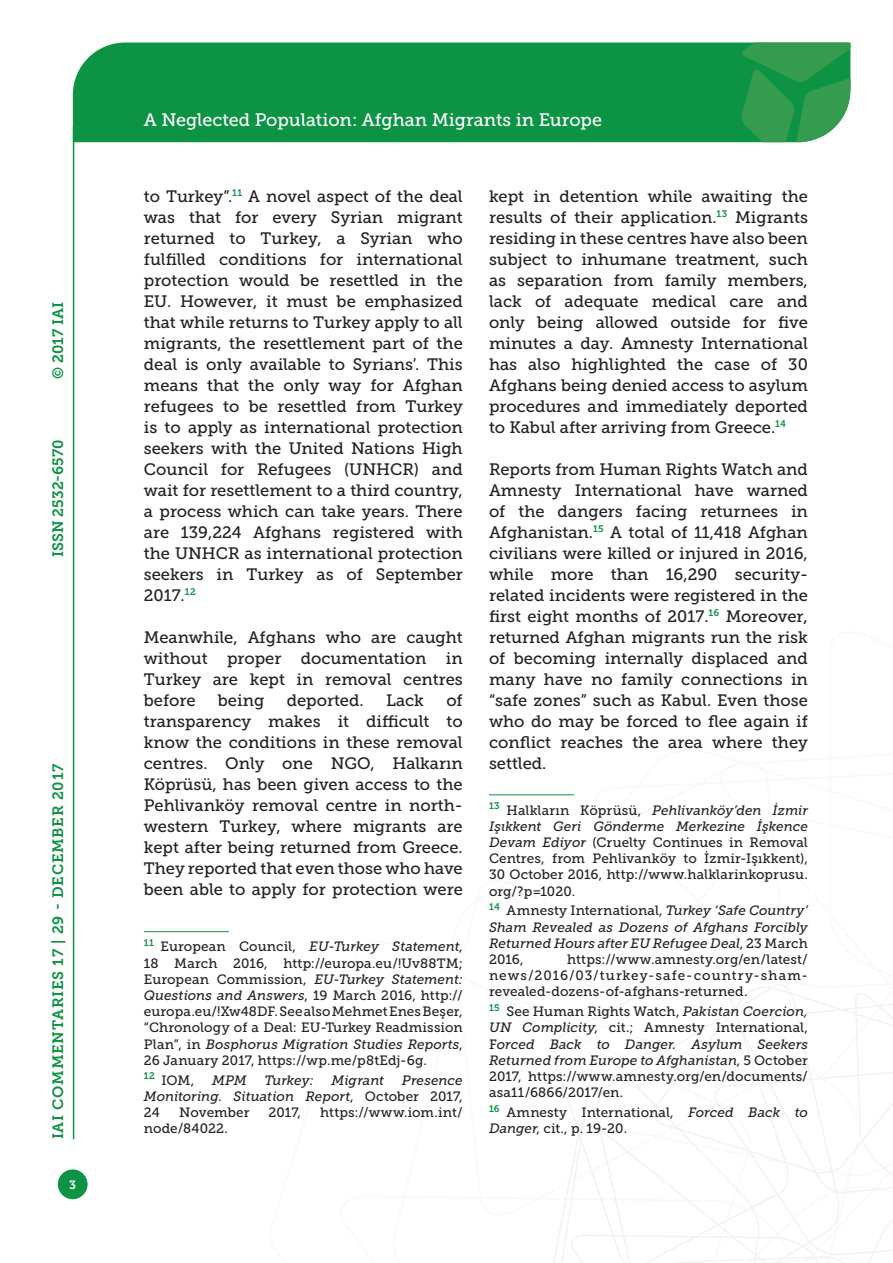
<style>
.page{position:relative;width:893px;height:1263px;background:#fff}
.page>*{position:absolute;margin:0;border:0;box-sizing:border-box;transform-origin:0 0}
.t1{font:18px "Museo Slab 500";color:#fff}
.t2{font:16.5px/21px "Museo Slab 500";color:#231f20;text-align:justify}
.t3{font:15px "Museo Slab 700";letter-spacing:.05em;color:#0d9344}
.t4{font:15px "Museo Slab 700";color:#0d9344}
.t5{font:13.5px/16.2px "Museo Slab 500";letter-spacing:.01em;color:#231f20;text-align:justify}
.t6{font:italic 13.5px/16.2px "Museo Slab 500";color:#231f20;text-align:justify}
.t7{font:12px "Museo Slab 700";color:#fff}
.s1{font-style:italic}
.s2{font-style:normal}
</style>
<div class="page">
<svg style="left:553px;top:960px;width:340px;height:303px"></svg>
<div style="left:73px;top:43px;width:668px;height:99px;background:#0d9344"></div>
<svg style="left:741px;top:43px;width:109px;height:99px;background:#339d54"></svg>
<div style="left:58px;top:1169px;width:30px;height:30px;background:#0d9344;border-radius:50%"></div>
<hr style="left:73px;top:126px;width:1px;height:1013px;background:#0d9344">
<hr style="left:144px;top:931px;width:85px;height:1px;background:#0d9344">
<hr style="left:489px;top:794px;width:85px;height:1px;background:#0d9344">
<p class="t3" style="left:50px;top:379px;width:78px;rotate:-90deg">© 2017 IAI</p>
<p class="t4" style="left:50px;top:557px;width:119px;rotate:-90deg">ISSN 2532-6570</p>
<p class="t3" style="left:50px;top:1139px;width:377px;rotate:-90deg">IAI COMMENTARIES 17 | 29 - DECEMBER 2017</p>
<p class="t7" style="left:69px;top:1178px;width:8px">3</p>
<p class="t1" style="left:144px;top:110px;width:460px">A Neglected Population: Afghan Migrants in Europe</p>
<p class="t2" style="left:144px;top:186px;width:320px">to Turkey”.<sup>11</sup> A novel aspect of the deal was that for every Syrian migrant returned to Turkey, a Syrian who fulfilled conditions for international protection would be resettled in the EU. However, it must be emphasized that while returns to Turkey apply to all migrants, the resettlement part of the deal is only available to Syrians’. This means that the only way for Afghan refugees to be resettled from Turkey is to apply as international protection seekers with the United Nations High Council for Refugees (UNHCR) and wait for resettlement to a third country, a process which can take years. There are 139,224 Afghans registered with the UNHCR as international protection seekers in Turkey as of September 2017.<sup>12</sup></p>
<p class="t2" style="left:144px;top:627px;width:320px">Meanwhile, Afghans who are caught without proper documentation in Turkey are kept in removal centres before</p>
<p class="t2" style="left:144px;top:690px;width:320px;text-indent:302px">of transparency makes it difficult to know the conditions in these removal centres. Only one NGO, Halkarın Köprüsü, has been given access to the Pehlivanköy removal centre in north&shy;western Turkey, where migrants are kept after being returned from Greece.<br>They reported that even those who have been able to apply for protection were</p>
<p class="t2" style="left:218px;top:690px;width:48px">being</p>
<p class="t2" style="left:287px;top:690px;width:78px">deported.</p>
<p class="t2" style="left:386px;top:690px;width:39px">Lack</p>
<p class="t5" style="left:144px;top:939px;width:320px"><sup>11</sup> European Council, <span class="s1">EU-Turkey Statement</span>, 18 March 2016, http://europa.eu/!Uv88TM; European Commission, <span class="s1">EU-Turkey Statement:<br>Questions and Answers</span>, 19 March 2016, http:// europa.eu/!Xw48DF. See also Mehmet Enes Beşer, “Chronology of a Deal: EU-Turkey Readmission Plan”, in <span class="s1">Bosphorus Migration Studies Reports</span>, 26 January 2017, https://wp.me/p8tEdj-6g.</p>
<p class="t5" style="left:144px;top:1072px;width:52px"><sup>12</sup> IOM,</p>
<p class="t6" style="left:212px;top:1072px;width:36px">MPM</p>
<p class="t6" style="left:265px;top:1072px;width:51px">Turkey:</p>
<p class="t6" style="left:332px;top:1072px;width:54px">Migrant</p>
<p class="t6" style="left:144px;top:1072px;width:320px;text-indent:258px">Presence Monitoring. Situation Report<span class="s2">, October 2017, 24</span></p>
<p class="t5" style="left:179px;top:1104px;width:72px">November</p>
<p class="t5" style="left:269px;top:1104px;width:34px">2017,</p>
<p class="t5" style="left:320px;top:1104px;width:144px">https://www.iom.int/</p>
<p class="t5" style="left:144px;top:1120px;width:86px">node/84022.</p>
<p class="t2" style="left:489px;top:186px;width:320px">kept in detention while awaiting the results of their application.<sup>13</sup> Migrants residing in these centres have also been subject to inhumane treatment, such as separation from family members, lack of adequate medical care and only being allowed outside for five minutes a day. Amnesty International has also highlighted the case of 30<br>Afghans being denied access to asylum procedures and immediately deported to Kabul after arriving from Greece.<sup>14</sup></p>
<p class="t2" style="left:489px;top:459px;width:320px">Reports from Human Rights Watch and Amnesty International have warned of the dangers facing returnees in Afghanistan.<sup>15</sup> A total of 11,418 Afghan civilians were killed or injured in 2016, while more than 16,290 security&shy;related incidents were registered in the first eight months of 2017.<sup>16</sup> Moreover, returned Afghan migrants run the risk of becoming internally displaced and many have no family connections in “safe zones” such as Kabul. Even those who do may be forced to flee again if conflict reaches the area where they settled.</p>
<p class="t5" style="left:489px;top:802px;width:320px"><sup>13</sup> Halkların Köprüsü, <span class="s1">Pehlivanköy’den İzmir Işıkkent Geri Gönderme Merkezine İşkence Devam Ediyor</span> (Cruelty Continues in Removal Centres, from Pehlivanköy to İzmir-Işıkkent), 30 October 2016, http://www.halklarinkoprusu. org/?p=1020.</p>
<p class="t6" style="left:489px;top:903px;width:320px"><sup>14</sup> <span class="s2">Amnesty International,</span> Turkey ‘Safe Country’ Sham Revealed as Dozens of Afghans Forcibly Returned Hours after EU Refugee Deal<span class="s2">, 23 March 2016,</span></p>
<p class="t5" style="left:489px;top:951px;width:320px;text-indent:78px">https://www.amnesty.org/en/latest/ news/2016/03/turkey-safe-country-sham&shy;revealed-dozens-of-afghans-returned.</p>
<p class="t5" style="left:489px;top:1003px;width:320px"><sup>15</sup> See Human Rights Watch, <span class="s1">Pakistan Coercion, UN Complicity</span>, cit.; Amnesty International, F<span class="s1">orced Back to Danger. Asylum Seekers Returned from Europe to Afghanistan</span>, 5 October 2017, https://www.amnesty.org/en/documents/ asa11/6866/2017/en.</p>
<p class="t5" style="left:489px;top:1104px;width:320px"><sup>16</sup> Amnesty International, <span class="s1">Forced Back to<br>Danger</span>, cit., p. 19-20.</p>
</div>
